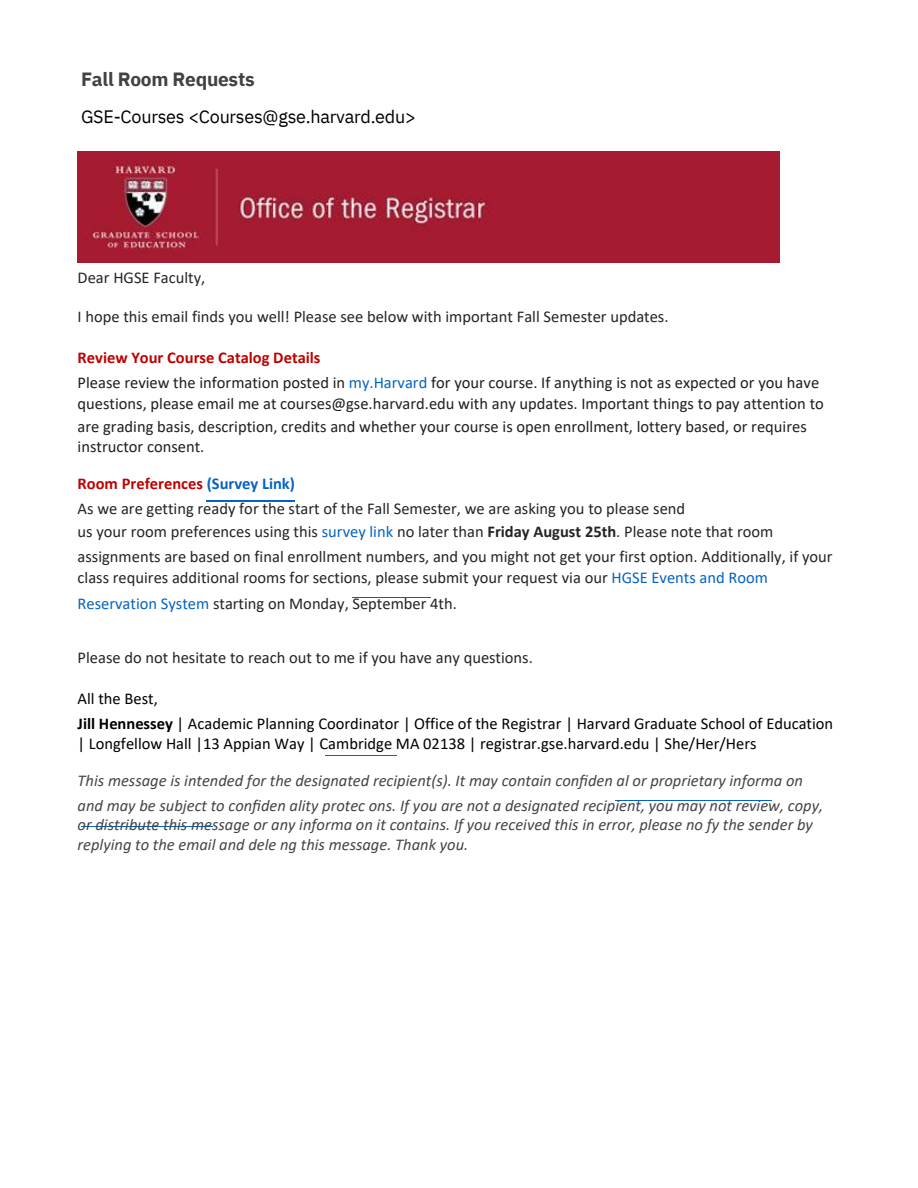
<style>
.page{position:relative;width:918px;height:1188px;background:#fff}
.page>*{position:absolute;margin:0;border:0;box-sizing:border-box;transform-origin:0 0}
.t1{font:700 19.2px "IBM Plex Sans";letter-spacing:-.015em;color:#424242}
.t2{font:18px "IBM Plex Sans";letter-spacing:-.015em;color:#000}
.t3{font:16.5px "Calibri";color:#242424}
.t4{font:italic 16.5px "Calibri";color:#454545}
.t5{font:16.5px "Calibri";color:#201f1e}
.t6{font:16.5px "Calibri";color:#000}
.t7{font:700 16.5px "Calibri";color:#c00000}
.s1{color:#0563c1}
.s2{font-weight:700}
</style>
<div class="page">
<img style="left:78px;top:151px;width:702px;height:112px">
<hr style="left:81px;top:826px;width:132px;height:1px;background:#0563c1">
<hr style="left:325px;top:755px;width:72px;height:1px;background:#0563c1">
<hr style="left:352px;top:597px;width:79px;height:1px;background:#0563c1">
<hr style="left:615px;top:800px;width:156px;height:1px;background:#0563c1">
<hr style="left:207px;top:500px;width:88px;height:1px;background:#0563c1">
<p class="t1" style="left:81px;top:67px;width:175px">Fall Room Requests</p>
<p class="t2" style="left:81px;top:105px;width:336px">GSE-Courses &lt;Courses@gse.harvard.edu&gt;</p>
<p class="t3" style="left:78px;top:271px;width:129px">Dear HGSE Faculty,</p>
<p class="t3" style="left:78px;top:310px;width:592px">I hope this email finds you well! Please see below with important Fall Semester updates.</p>
<p class="t7" style="left:78px;top:351px;width:244px">Review Your Course Catalog Details</p>
<p class="t5" style="left:78px;top:375px;width:743px">Please review the information posted in <span class="s1">my.Harvard</span> for your course. If anything is not as expected or you have</p>
<p class="t5" style="left:78px;top:397px;width:748px">questions, please email me at courses@gse.harvard.edu with any updates. Important things to pay attention to</p>
<p class="t5" style="left:78px;top:419px;width:731px">are grading basis, description, credits and whether your course is open enrollment, lottery based, or requires</p>
<p class="t5" style="left:78px;top:439px;width:128px">instructor consent.</p>
<p class="t7" style="left:78px;top:477px;width:219px">Room Preferences <span class="s1">(Survey Link)</span></p>
<p class="t3" style="left:78px;top:501px;width:609px">As we are getting ready for the start of the Fall Semester, we are asking you to please send</p>
<p class="t3" style="left:78px;top:525px;width:697px">us your room preferences using this <span class="s1">survey link</span> no later than <span class="s2">Friday August 25th</span>. Please note that room</p>
<p class="t3" style="left:78px;top:550px;width:757px">assignments are based on final enrollment numbers, and you might not get your first option. Additionally, if your</p>
<p class="t3" style="left:78px;top:571px;width:692px">class requires additional rooms for sections, please submit your request via our <span class="s1">HGSE Events and Room</span></p>
<p class="t3" style="left:78px;top:597px;width:381px"><span class="s1">Reservation System</span> starting on Monday, September 4th.</p>
<p class="t3" style="left:78px;top:651px;width:457px">Please do not hesitate to reach out to me if you have any questions.</p>
<p class="t6" style="left:78px;top:692px;width:82px">All the Best,</p>
<p class="t6" style="left:78px;top:716px;width:757px"><span class="s2">Jill Hennessey</span> | Academic Planning Coordinator | Office of the Registrar | Harvard Graduate School of Education</p>
<p class="t6" style="left:78px;top:737px;width:680px">| Longfellow Hall |13 Appian Way | Cambridge MA 02138 | registrar.gse.harvard.edu | She/Her/Hers</p>
<p class="t4" style="left:78px;top:774px;width:727px">This message is intended for the designated recipient(s). It may contain confiden al or proprietary informa on</p>
<p class="t4" style="left:78px;top:798px;width:747px">and may be subject to confiden ality protec ons. If you are not a designated recipient, you may not review, copy,</p>
<p class="t4" style="left:78px;top:818px;width:737px">or distribute this message or any informa on it contains. If you received this in error, please no fy the sender by</p>
<p class="t4" style="left:78px;top:838px;width:392px">replying to the email and dele ng this message. Thank you.</p>
</div>
